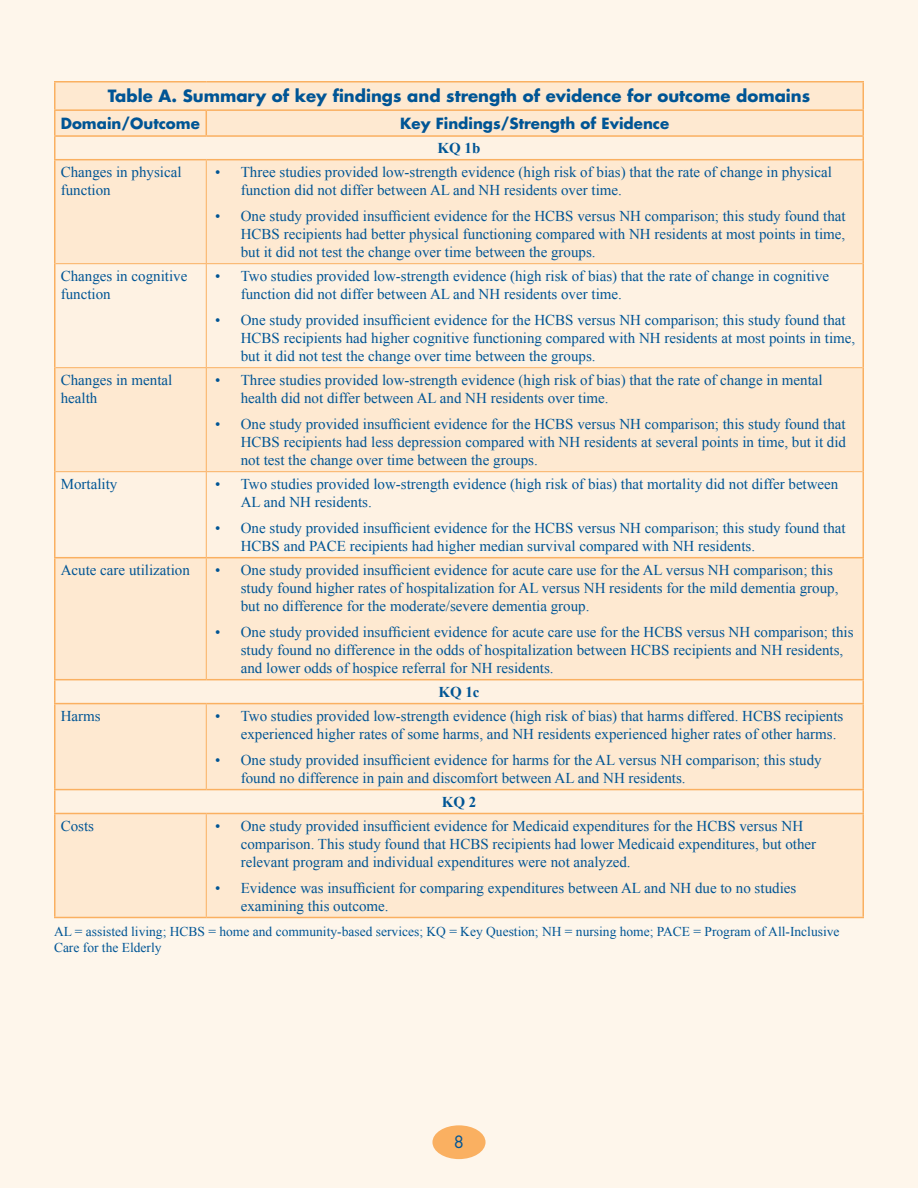
<style>
.page{position:relative;width:918px;height:1188px;background:#fff}
.page>*{position:absolute;margin:0;border:0;box-sizing:border-box;transform-origin:0 0}
.Table_Head{font:700 16.5px "Futura Std";color:#005595}
.t1{font:16.5px "Futura Std";color:#005595}
.Table_text{font:15px/18px "Times New Roman";color:#005595}
.Table_Head-2{font:700 15px "Futura Std";color:#005595}
.Table_text-2{font:700 15px "Times New Roman";color:#005595}
.Text{font:13.5px/16.5px "Times New Roman";color:#005595}
</style>
<div class="page">
<div style="left:0;top:0;width:917px;height:1188px;background:#fef6eb"></div>
<div style="left:432px;top:1125px;width:54px;height:34px;background:#fab061;border-radius:50%"></div>
<div style="left:56px;top:83px;width:806px;height:834px;background:#fee9d1"></div>
<svg style="left:56px;top:137px;width:806px;height:676px;fill:#fee9d1"></svg>
<hr style="left:862px;top:83px;width:2px;height:26px;background:#fab061">
<hr style="left:54px;top:109px;width:152px;height:2px;background:#fab061">
<hr style="left:206px;top:109px;width:658px;height:2px;background:#fab061">
<svg style="left:206px;top:111px;width:1px;height:24px"></svg>
<hr style="left:862px;top:111px;width:2px;height:24px;background:#fab061">
<hr style="left:54px;top:81px;width:152px;height:2px;background:#fab061">
<hr style="left:54px;top:83px;width:2px;height:26px;background:#fab061">
<hr style="left:206px;top:81px;width:658px;height:2px;background:#fab061">
<hr style="left:54px;top:111px;width:2px;height:24px;background:#fab061">
<hr style="left:206px;top:704px;width:1px;height:85px;background:#fab061">
<hr style="left:206px;top:558px;width:1px;height:121px;background:#fab061">
<hr style="left:206px;top:814px;width:1px;height:103px;background:#fab061">
<hr style="left:54px;top:160px;width:2px;height:104px;background:#fab061">
<hr style="left:862px;top:160px;width:2px;height:104px;background:#fab061">
<hr style="left:54px;top:264px;width:2px;height:104px;background:#fab061">
<hr style="left:862px;top:264px;width:2px;height:104px;background:#fab061">
<hr style="left:54px;top:368px;width:2px;height:104px;background:#fab061">
<hr style="left:862px;top:368px;width:2px;height:104px;background:#fab061">
<hr style="left:54px;top:472px;width:2px;height:85px;background:#fab061">
<hr style="left:862px;top:472px;width:2px;height:85px;background:#fab061">
<hr style="left:54px;top:680px;width:2px;height:23px;background:#fab061">
<hr style="left:862px;top:680px;width:2px;height:23px;background:#fab061">
<hr style="left:54px;top:790px;width:2px;height:23px;background:#fab061">
<hr style="left:862px;top:790px;width:2px;height:23px;background:#fab061">
<hr style="left:54px;top:917px;width:152px;height:1px;background:#fab061">
<hr style="left:206px;top:917px;width:658px;height:1px;background:#fab061">
<hr style="left:206px;top:160px;width:1px;height:103px;background:#fab061">
<hr style="left:56px;top:263px;width:150px;height:1px;background:#fab061">
<hr style="left:206px;top:263px;width:657px;height:1px;background:#fab061">
<hr style="left:206px;top:264px;width:1px;height:103px;background:#fab061">
<hr style="left:56px;top:367px;width:150px;height:1px;background:#fab061">
<hr style="left:206px;top:367px;width:657px;height:1px;background:#fab061">
<hr style="left:206px;top:368px;width:1px;height:103px;background:#fab061">
<hr style="left:56px;top:471px;width:150px;height:1px;background:#fab061">
<hr style="left:206px;top:471px;width:657px;height:1px;background:#fab061">
<hr style="left:206px;top:472px;width:1px;height:85px;background:#fab061">
<hr style="left:54px;top:557px;width:152px;height:1px;background:#fab061">
<hr style="left:54px;top:558px;width:2px;height:121px;background:#fab061">
<hr style="left:206px;top:557px;width:658px;height:1px;background:#fab061">
<hr style="left:862px;top:558px;width:2px;height:121px;background:#fab061">
<hr style="left:54px;top:135px;width:152px;height:2px;background:#fab061">
<hr style="left:54px;top:137px;width:2px;height:22px;background:#fab061">
<hr style="left:206px;top:135px;width:658px;height:2px;background:#fab061">
<hr style="left:862px;top:137px;width:2px;height:22px;background:#fab061">
<hr style="left:54px;top:159px;width:152px;height:1px;background:#fab061">
<hr style="left:206px;top:159px;width:658px;height:1px;background:#fab061">
<hr style="left:54px;top:704px;width:2px;height:85px;background:#fab061">
<hr style="left:862px;top:704px;width:2px;height:85px;background:#fab061">
<hr style="left:54px;top:814px;width:2px;height:103px;background:#fab061">
<hr style="left:862px;top:814px;width:2px;height:103px;background:#fab061">
<hr style="left:54px;top:679px;width:152px;height:1px;background:#fab061">
<hr style="left:206px;top:679px;width:658px;height:1px;background:#fab061">
<hr style="left:54px;top:703px;width:152px;height:1px;background:#fab061">
<hr style="left:206px;top:703px;width:658px;height:1px;background:#fab061">
<hr style="left:54px;top:789px;width:152px;height:1px;background:#fab061">
<hr style="left:206px;top:789px;width:658px;height:1px;background:#fab061">
<hr style="left:54px;top:813px;width:152px;height:1px;background:#fab061">
<hr style="left:206px;top:813px;width:658px;height:1px;background:#fab061">
<p class="Table_Head" style="left:108px;top:85px;width:704px">Table A. Summary of key findings and strength of evidence for outcome domains</p>
<p class="Table_Head-2" style="left:61px;top:114px;width:141px">Domain/Outcome</p>
<p class="Table_Head-2" style="left:400px;top:114px;width:271px">Key Findings/Strength of Evidence</p>
<p class="Table_text-2" style="left:438px;top:138px;width:44px">KQ 1b</p>
<p class="Table_text" style="left:61px;top:163px;width:122px">Changes in physical function</p>
<p class="Table_text" style="left:241px;top:163px;width:593px;text-indent:-26px">• Three studies provided low-strength evidence (high risk of bias) that the rate of change in physical function did not differ between AL and NH residents over time.</p>
<p class="Table_text" style="left:241px;top:207px;width:606px;text-align:justify;text-indent:-26px">• One study provided insufficient evidence for the HCBS versus NH comparison; this study found that HCBS recipients had better physical functioning compared with NH residents at most points in time, but it did not test the change over time between the groups.</p>
<p class="Table_text" style="left:61px;top:267px;width:128px">Changes in cognitive function</p>
<p class="Table_text" style="left:241px;top:267px;width:590px;text-indent:-26px">• Two studies provided low-strength evidence (high risk of bias) that the rate of change in cognitive function did not differ between AL and NH residents over time.</p>
<p class="Table_text" style="left:241px;top:311px;width:616px;text-indent:-26px">• One study provided insufficient evidence for the HCBS versus NH comparison; this study found that<br>HCBS recipients had higher cognitive functioning compared with NH residents at most points in time, but it did not test the change over time between the groups.</p>
<p class="Table_text" style="left:61px;top:371px;width:113px">Changes in mental health</p>
<p class="Table_text" style="left:241px;top:371px;width:583px;text-indent:-26px">• Three studies provided low-strength evidence (high risk of bias) that the rate of change in mental health did not differ between AL and NH residents over time.</p>
<p class="Table_text" style="left:241px;top:415px;width:607px;text-align:justify;text-indent:-26px">• One study provided insufficient evidence for the HCBS versus NH comparison; this study found that HCBS recipients had less depression compared with NH residents at several points in time, but it did not test the change over time between the groups.</p>
<p class="Table_text" style="left:61px;top:475px;width:58px">Mortality</p>
<p class="Table_text" style="left:241px;top:475px;width:599px;text-indent:-26px">• Two studies provided low-strength evidence (high risk of bias) that mortality did not differ between<br>AL and NH residents.</p>
<p class="Table_text" style="left:241px;top:519px;width:606px;text-indent:-26px">• One study provided insufficient evidence for the HCBS versus NH comparison; this study found that<br>HCBS and PACE recipients had higher median survival compared with NH residents.</p>
<p class="Table_text" style="left:61px;top:561px;width:131px">Acute care utilization</p>
<p class="Table_text" style="left:241px;top:561px;width:599px;text-indent:-26px">• One study provided insufficient evidence for acute care use for the AL versus NH comparison; this study found higher rates of hospitalization for AL versus NH residents for the mild dementia group, but no difference for the moderate/severe dementia group.</p>
<p class="Table_text" style="left:241px;top:623px;width:614px;text-indent:-26px">• One study provided insufficient evidence for acute care use for the HCBS versus NH comparison; this study found no difference in the odds of hospitalization between HCBS recipients and NH residents, and lower odds of hospice referral for NH residents.</p>
<p class="Table_text-2" style="left:438px;top:681px;width:43px">KQ 1c</p>
<p class="Table_text" style="left:61px;top:706px;width:41px">Harms</p>
<p class="Table_text" style="left:241px;top:706px;width:604px;text-indent:-26px">• Two studies provided low-strength evidence (high risk of bias) that harms differed. HCBS recipients experienced higher rates of some harms, and NH residents experienced higher rates of other harms.</p>
<p class="Table_text" style="left:241px;top:751px;width:583px;text-indent:-26px">• One study provided insufficient evidence for harms for the AL versus NH comparison; this study found no difference in pain and discomfort between AL and NH residents.</p>
<p class="Table_text-2" style="left:442px;top:791px;width:36px">KQ 2</p>
<p class="Table_text" style="left:61px;top:816px;width:35px">Costs</p>
<p class="Table_text" style="left:241px;top:816px;width:577px;text-indent:-26px">• One study provided insufficient evidence for Medicaid expenditures for the HCBS versus NH comparison. This study found that HCBS recipients had lower Medicaid expenditures, but other relevant program and individual expenditures were not analyzed.</p>
<p class="Table_text" style="left:241px;top:878px;width:557px;text-indent:-26px">• Evidence was insufficient for comparing expenditures between AL and NH due to no studies examining this outcome.</p>
<p class="Text" style="left:54px;top:923px;width:787px">AL = assisted living; HCBS = home and community-based services; KQ = Key Question; NH = nursing home; PACE = Program of All-Inclusive<br>Care for the Elderly</p>
<p class="t1" style="left:454px;top:1131px;width:12px">8</p>
</div>
